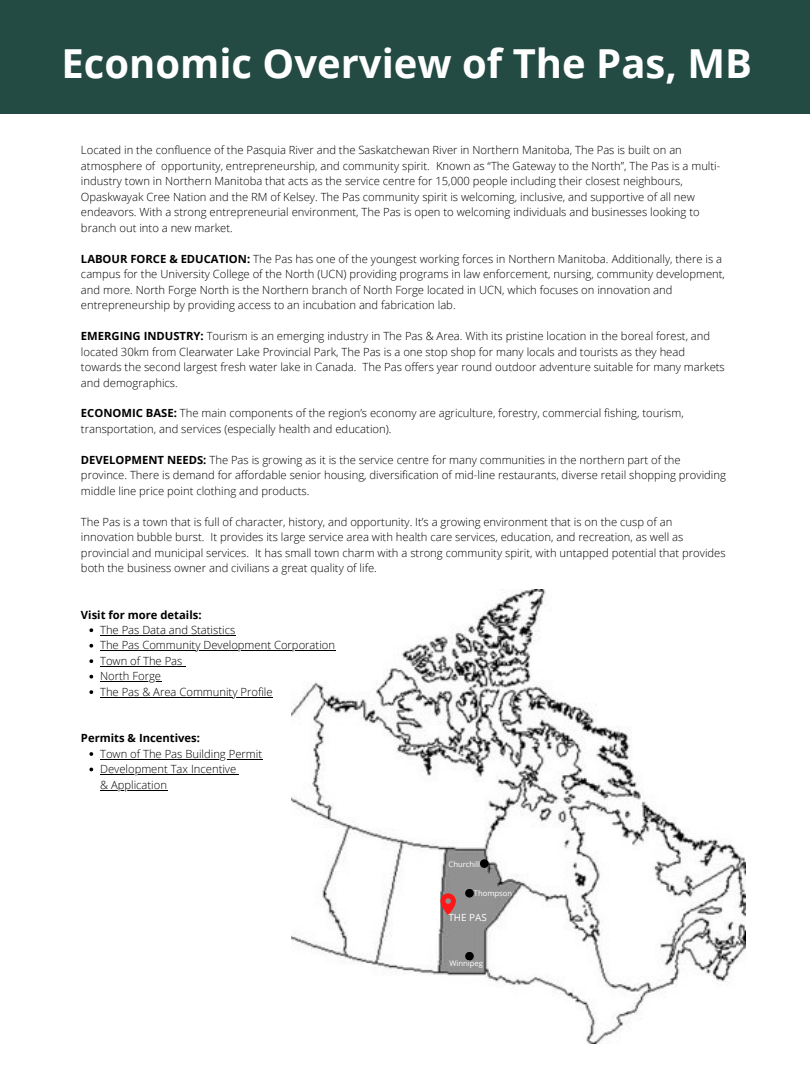
<style>
.page{position:relative;width:810px;height:1080px;background:#fff}
.page>*{position:absolute;margin:0;border:0;box-sizing:border-box;transform-origin:0 0}
.t1{font:700 40px "Open Sans";color:#fff}
.t2{font:300 11.25px/15.5px "Open Sans";color:#000}
.t3{font:700 11.25px "Open Sans";color:#000}
.t4{font:9.88px "Open Sans";color:#fff}
.t5{font:7.62px "Open Sans";color:#fff}
.s1{font-weight:700}
</style>
<div class="page">
<div style="left:0;top:0;width:810px;height:113px;background:#234a43"></div>
<img style="left:292px;top:589px;width:453px;height:454px">
<svg style="left:440px;top:893px;width:15px;height:22px"></svg>
<div style="left:480px;top:859px;width:9px;height:9px;background:#000;border-radius:50%"></div>
<div style="left:465px;top:889px;width:9px;height:9px;background:#000;border-radius:50%"></div>
<div style="left:465px;top:952px;width:9px;height:9px;background:#000;border-radius:50%"></div>
<svg style="left:89px;top:628px;width:4px;height:4px"></svg>
<hr style="left:100px;top:635px;width:136px;height:1px;background:#000">
<svg style="left:89px;top:644px;width:4px;height:4px"></svg>
<hr style="left:100px;top:650px;width:235px;height:1px;background:#000">
<svg style="left:89px;top:659px;width:4px;height:4px"></svg>
<hr style="left:100px;top:666px;width:83px;height:1px;background:#000">
<svg style="left:89px;top:675px;width:4px;height:4px"></svg>
<hr style="left:100px;top:681px;width:61px;height:1px;background:#000">
<svg style="left:89px;top:690px;width:4px;height:4px"></svg>
<hr style="left:100px;top:697px;width:173px;height:1px;background:#000">
<svg style="left:89px;top:752px;width:4px;height:4px"></svg>
<hr style="left:100px;top:759px;width:162px;height:1px;background:#000">
<svg style="left:89px;top:768px;width:4px;height:3px"></svg>
<hr style="left:100px;top:774px;width:137px;height:1px;background:#000">
<hr style="left:100px;top:790px;width:67px;height:1px;background:#000">
<h1 class="t1" style="left:61px;top:36px;width:692px">Economic Overview of The Pas, MB</h1>
<h3 class="t2" style="left:81px;top:142px;width:641px">Located in the confluence of the Pasquia River and the Saskatchewan River in Northern Manitoba, The Pas is built on an atmosphere of opportunity, entrepreneurship, and community spirit. Known as “The Gateway to the North”, The Pas is a multi&shy;industry town in Northern Manitoba that acts as the service centre for 15,000 people including their closest neighbours, Opaskwayak Cree Nation and the RM of Kelsey. The Pas community spirit is welcoming, inclusive, and supportive of all new endeavors. With a strong entrepreneurial environment, The Pas is open to welcoming individuals and businesses looking to branch out into a new market.</h3>
<h2 class="t2" style="left:81px;top:251px;width:646px"><span class="s1">LABOUR FORCE &amp; EDUCATION:</span> The Pas has one of the youngest working forces in Northern Manitoba. Additionally, there is a campus for the University College of the North (UCN) providing programs in law enforcement, nursing, community development, and more. North Forge North is the Northern branch of North Forge located in UCN, which focuses on innovation and entrepreneurship by providing access to an incubation and fabrication lab.</h2>
<p class="t2" style="left:81px;top:328px;width:645px"><span class="s1">EMERGING INDUSTRY:</span> Tourism is an emerging industry in The Pas &amp; Area. With its pristine location in the boreal forest, and located 30km from Clearwater Lake Provincial Park, The Pas is a one stop shop for many locals and tourists as they head towards the second largest fresh water lake in Canada. The Pas offers year round outdoor adventure suitable for many markets and demographics.</p>
<p class="t2" style="left:81px;top:405px;width:604px"><span class="s1">ECONOMIC BASE:</span> The main components of the region’s economy are agriculture, forestry, commercial fishing, tourism, transportation, and services (especially health and education).</p>
<p class="t2" style="left:81px;top:452px;width:647px"><span class="s1">DEVELOPMENT NEEDS:</span> The Pas is growing as it is the service centre for many communities in the northern part of the province. There is demand for affordable senior housing, diversification of mid-line restaurants, diverse retail shopping providing middle line price point clothing and products.</p>
<p class="t2" style="left:81px;top:514px;width:646px">The Pas is a town that is full of character, history, and opportunity. It’s a growing environment that is on the cusp of an innovation bubble burst. It provides its large service area with health care services, education, and recreation, as well as provincial and municipal services. It has small town charm with a strong community spirit, with untapped potential that provides both the business owner and civilians a great quality of life.</p>
<p class="t3" style="left:81px;top:607px;width:122px">Visit for more details:</p>
<h2 class="t2" style="left:100px;top:622px;width:137px">The Pas Data and Statistics</h2>
<p class="t2" style="left:100px;top:637px;width:236px">The Pas Community Development Corporation</p>
<p class="t2" style="left:100px;top:653px;width:84px">Town of The Pas</p>
<h3 class="t2" style="left:100px;top:668px;width:62px">North Forge</h3>
<p class="t2" style="left:100px;top:684px;width:174px">The Pas &amp; Area Community Profile</p>
<p class="t3" style="left:81px;top:730px;width:121px">Permits &amp; Incentives:</p>
<p class="t2" style="left:100px;top:746px;width:163px">Town of The Pas Building Permit</p>
<p class="t2" style="left:100px;top:761px;width:138px">Development Tax Incentive</p>
<h4 class="t2" style="left:100px;top:777px;width:68px">&amp; Application</h4>
<h3 class="t5" style="left:449px;top:858px;width:33px">Churchill</h3>
<h3 class="t5" style="left:474px;top:888px;width:40px">Thompson</h3>
<h3 class="t4" style="left:448px;top:910px;width:40px">THE PAS</h3>
<h3 class="t5" style="left:450px;top:958px;width:35px">Winnipeg</h3>
</div>
